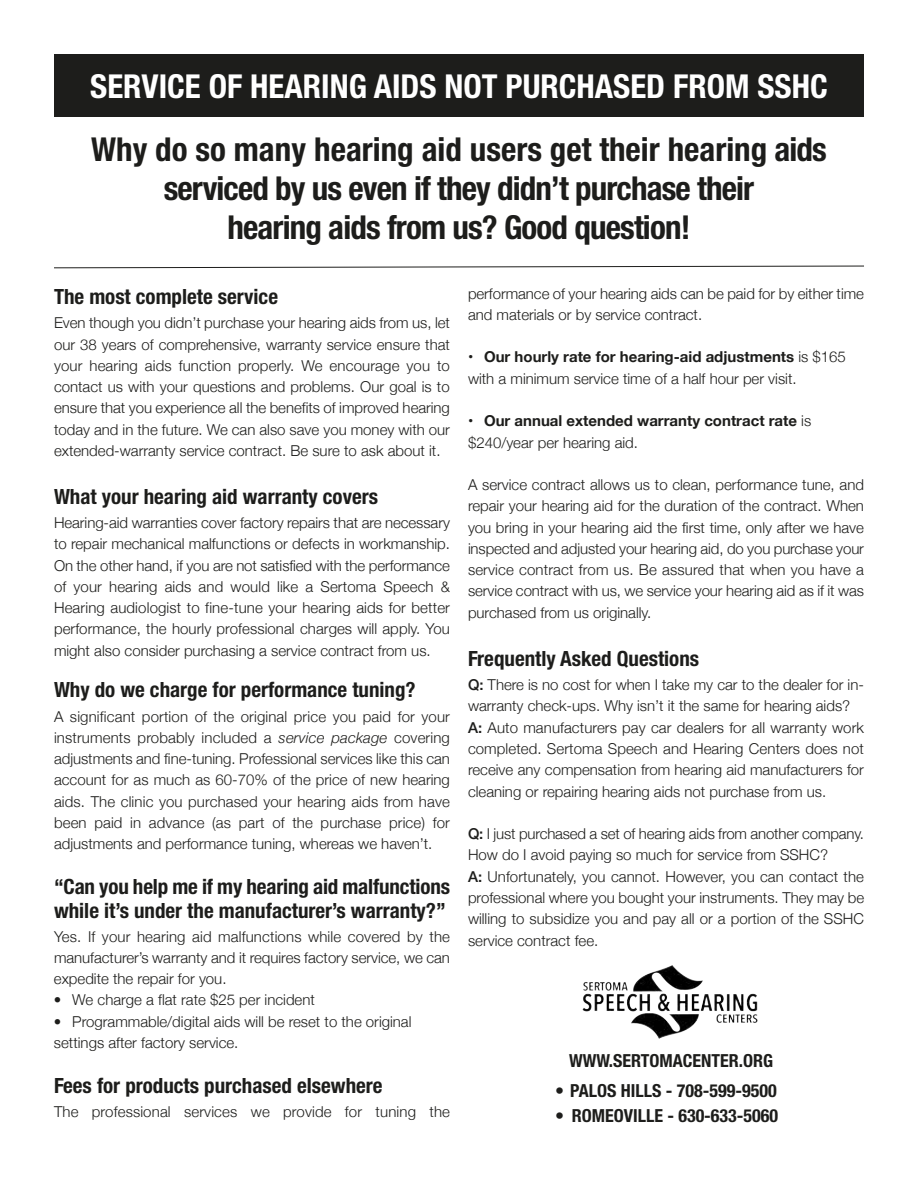
<style>
.page{position:relative;width:918px;height:1188px;background:#fff}
.page>*{position:absolute;margin:0;border:0;box-sizing:border-box;transform-origin:0 0}
.t1{font:700 condensed 33px/39px "Helvetica Neue";letter-spacing:-.025em;color:#1d1d1b;text-align:center}
.t2{font:700 condensed 33px "Helvetica Neue";color:#fff}
.t3{font:700 condensed 21px/23.7px "Helvetica Neue";color:#1d1d1b}
.t4{font:700 condensed 18px "Helvetica Neue";color:#1d1d1b}
.t5{font:300 15px/21.3px "Helvetica Neue";color:#1d1d1b;text-align:justify}
.t6{font:700 15px/21.3px "Helvetica Neue";color:#1d1d1b}
.s1{font-style:italic}
.s2{font-weight:700}
.s3{font-weight:300}
.s4{font-weight:500}
</style>
<div class="page">
<div style="left:54px;top:54px;width:810px;height:63px;background:#1d1d1b"></div>
<svg style="left:54px;top:265px;width:810px;height:4px"></svg>
<img style="left:582px;top:965px;width:176px;height:74px">
<h1 class="t2" style="left:90px;top:59px;width:739px">SERVICE OF HEARING AIDS NOT PURCHASED FROM SSHC</h1>
<h1 class="t1" style="left:91px;top:127px;width:737px">Why do so many hearing aid users get their hearing aids serviced by us even if they didn’t purchase their<br>hearing aids from us? Good question!</h1>
<h2 class="t3" style="left:54px;top:283px;width:226px">The most complete service</h2>
<p class="t5" style="left:54px;top:312px;width:398px">Even though you didn’t purchase your hearing aids from us, let our 38 years of comprehensive, warranty service ensure that your hearing aids function properly. We encourage you to contact us with your questions and problems. Our goal is to ensure that you experience all the benefits of improved hearing today and in the future. We can also save you money with our extended-warranty service contract. Be sure to ask about it.</p>
<h2 class="t3" style="left:54px;top:483px;width:326px">What your hearing aid warranty covers</h2>
<p class="t5" style="left:54px;top:512px;width:398px">Hearing-aid warranties cover factory repairs that are necessary to repair mechanical malfunctions or defects in workmanship.<br>On the other hand, if you are not satisfied with the performance of your hearing aids and would like a Sertoma Speech &amp; Hearing audiologist to fine-tune your hearing aids for better performance, the hourly professional charges will apply. You might also consider purchasing a service contract from us.</p>
<h2 class="t3" style="left:54px;top:677px;width:363px">Why do we charge for performance tuning?</h2>
<p class="t5" style="left:54px;top:705px;width:398px">A significant portion of the original price you paid for your instruments probably included a <span class="s1">service package</span> covering adjustments and fine-tuning. Professional services like this can account for as much as 60-70% of the price of new hearing aids. The clinic you purchased your hearing aids from have been paid in advance (as part of the purchase price) for adjustments and performance tuning, whereas we haven’t.</p>
<h2 class="t3" style="left:54px;top:873px;width:398px">“Can you help me if my hearing aid malfunctions while it’s under the manufacturer’s warranty?”</h2>
<p class="t5" style="left:54px;top:925px;width:398px">Yes. If your hearing aid malfunctions while covered by the manufacturer’s warranty and it requires factory service, we can expedite the repair for you.</p>
<p class="t5" style="left:54px;top:989px;width:262px">• We charge a flat rate $25 per incident</p>
<p class="t5" style="left:54px;top:1010px;width:359px">• Programmable/digital aids will be reset to the original settings after factory service.</p>
<h2 class="t3" style="left:54px;top:1072px;width:330px">Fees for products purchased elsewhere</h2>
<p class="t5" style="left:54px;top:1101px;width:397px">The professional services we provide for tuning the</p>
<p class="t5" style="left:468px;top:282px;width:397px">performance of your hearing aids can be paid for by either time and materials or by service contract.</p>
<p class="t5" style="left:468px;top:346px;width:379px"><span class="s2">• Our hourly rate for hearing-aid adjustments</span> is $165 with a minimum service time of a half hour per visit.</p>
<p class="t6" style="left:468px;top:410px;width:345px">• Our annual extended warranty contract rate <span class="s3">is $240/year per hearing aid.</span></p>
<p class="t5" style="left:468px;top:474px;width:398px">A service contract allows us to clean, performance tune, and repair your hearing aid for the duration of the contract. When you bring in your hearing aid the first time, only after we have inspected and adjusted your hearing aid, do you purchase your service contract from us. Be assured that when you have a service contract with us, we service your hearing aid as if it was purchased from us originally.</p>
<h2 class="t3" style="left:468px;top:645px;width:233px">Frequently Asked Questions</h2>
<p class="t5" style="left:468px;top:674px;width:398px;text-align:left"><span class="s4">Q:</span> There is no cost for when I take my car to the dealer for in&shy;warranty check-ups. Why isn’t it the same for hearing aids?<br><span class="s4">A:</span> Auto manufacturers pay car dealers for all warranty work completed. Sertoma Speech and Hearing Centers does not receive any compensation from hearing aid manufacturers for cleaning or repairing hearing aids not purchase from us.</p>
<p class="t5" style="left:468px;top:823px;width:398px;text-align:left"><span class="s4">Q:</span> I just purchased a set of hearing aids from another company.<br>How do I avoid paying so much for service from SSHC?<br><span class="s4">A:</span> Unfortunately, you cannot. However, you can contact the professional where you bought your instruments. They may be willing to subsidize you and pay all or a portion of the SSHC service contract fee.</p>
<p class="t4" style="left:569px;top:1045px;width:205px">WWW.SERTOMACENTER.ORG</p>
<p class="t4" style="left:555px;top:1075px;width:223px">• PALOS HILLS - 708-599-9500</p>
<p class="t4" style="left:555px;top:1101px;width:225px">• ROMEOVILLE - 630-633-5060</p>
</div>
